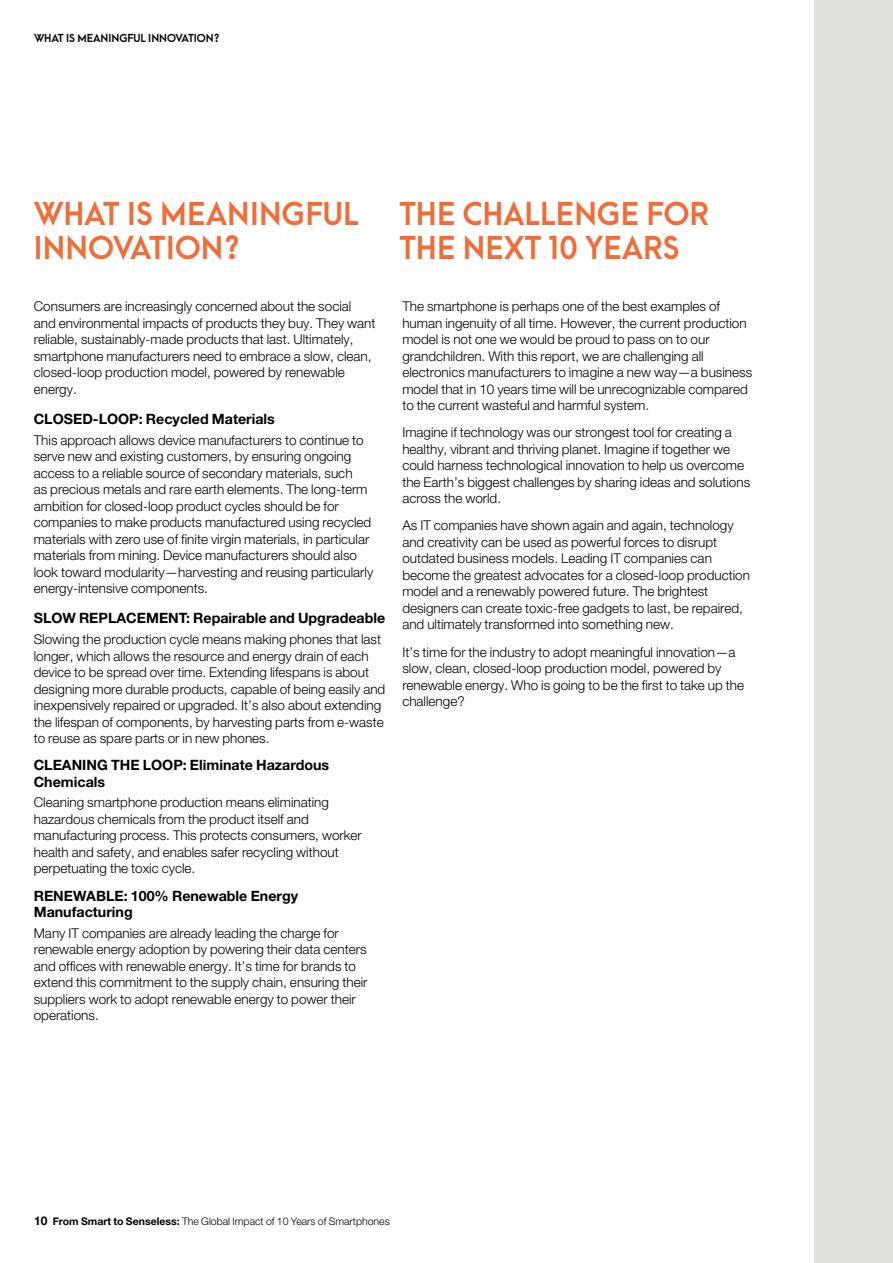
<style>
.page{position:relative;width:893px;height:1263px;background:#fff}
.page>*{position:absolute;margin:0;border:0;box-sizing:border-box;transform-origin:0 0}
.t1{font:800 30px/34.5px "Arca Majora 2";letter-spacing:.01em;color:#ee6d38}
.t2{font:700 14.25px/16.5px "Helvetica Neue LT Std";color:#000}
.t3{font:300 13.5px/16.5px "Helvetica Neue LT Std";color:#000}
.t4{font:300 10.5px "Helvetica Neue LT Std";color:#000}
.t5{font:800 10.5px "Arca Majora 2";color:#000}
.s1{font-weight:700;font-size:12px}
.s2{font-weight:700}
</style>
<div class="page">
<div style="left:815px;top:0;width:78px;height:1263px;background:#dfe1da"></div>
<p class="t5" style="left:34px;top:32px;width:187px">WHAT IS MEANINGFUL INNOVATION?</p>
<h1 class="t1" style="left:34px;top:197px;width:326px">WHAT IS MEANINGFUL<br>INNOVATION?</h1>
<h1 class="t1" style="left:399px;top:197px;width:311px">THE CHALLENGE FOR<br>THE NEXT 10 YEARS</h1>
<p class="t3" style="left:34px;top:298px;width:343px">Consumers are increasingly concerned about the social and environmental impacts of products they buy. They want reliable, sustainably-made products that last. Ultimately, smartphone manufacturers need to embrace a slow, clean, closed-loop production model, powered by renewable energy.</p>
<p class="t2" style="left:34px;top:410px;width:243px">CLOSED-LOOP: Recycled Materials</p>
<p class="t3" style="left:34px;top:431px;width:341px">This approach allows device manufacturers to continue to serve new and existing customers, by ensuring ongoing access to a reliable source of secondary materials, such<br>as precious metals and rare earth elements. The long-term ambition for closed-loop product cycles should be for companies to make products manufactured using recycled materials with zero use of finite virgin materials, in particular materials from mining. Device manufacturers should also look toward modularity—harvesting and reusing particularly energy-intensive components.</p>
<p class="t2" style="left:34px;top:610px;width:353px">SLOW REPLACEMENT: Repairable and Upgradeable</p>
<p class="t3" style="left:34px;top:631px;width:353px">Slowing the production cycle means making phones that last longer, which allows the resource and energy drain of each device to be spread over time. Extending lifespans is about designing more durable products, capable of being easily and inexpensively repaired or upgraded. It’s also about extending the lifespan of components, by harvesting parts from e-waste to reuse as spare parts or in new phones.</p>
<p class="t2" style="left:34px;top:756px;width:297px">CLEANING THE LOOP: Eliminate Hazardous<br>Chemicals</p>
<p class="t3" style="left:34px;top:794px;width:330px">Cleaning smartphone production means eliminating hazardous chemicals from the product itself and manufacturing process. This protects consumers, worker health and safety, and enables safer recycling without perpetuating the toxic cycle.</p>
<p class="t2" style="left:34px;top:887px;width:266px">RENEWABLE: 100% Renewable Energy<br>Manufacturing</p>
<p class="t3" style="left:34px;top:924px;width:335px">Many IT companies are already leading the charge for renewable energy adoption by powering their data centers and offices with renewable energy. It’s time for brands to extend this commitment to the supply chain, ensuring their suppliers work to adopt renewable energy to power their operations.</p>
<p class="t3" style="left:402px;top:298px;width:351px">The smartphone is perhaps one of the best examples of human ingenuity of all time. However, the current production model is not one we would be proud to pass on to our grandchildren. With this report, we are challenging all electronics manufacturers to imagine a new way—a business model that in 10 years time will be unrecognizable compared to the current wasteful and harmful system.</p>
<p class="t3" style="left:402px;top:424px;width:349px">Imagine if technology was our strongest tool for creating a healthy, vibrant and thriving planet. Imagine if together we could harness technological innovation to help us overcome the Earth’s biggest challenges by sharing ideas and solutions across the world.</p>
<p class="t3" style="left:402px;top:517px;width:349px">As IT companies have shown again and again, technology and creativity can be used as powerful forces to disrupt outdated business models. Leading IT companies can become the greatest advocates for a closed-loop production model and a renewably powered future. The brightest designers can create toxic-free gadgets to last, be repaired, and ultimately transformed into something new.</p>
<p class="t3" style="left:402px;top:643px;width:343px">It’s time for the industry to adopt meaningful innovation—a slow, clean, closed-loop production model, powered by renewable energy. Who is going to be the first to take up the challenge?</p>
<p class="t4" style="left:34px;top:1214px;width:357px"><span class="s1">10</span> <span class="s2">From Smart to Senseless:</span> The Global Impact of 10 Years of Smartphones</p>
</div>
